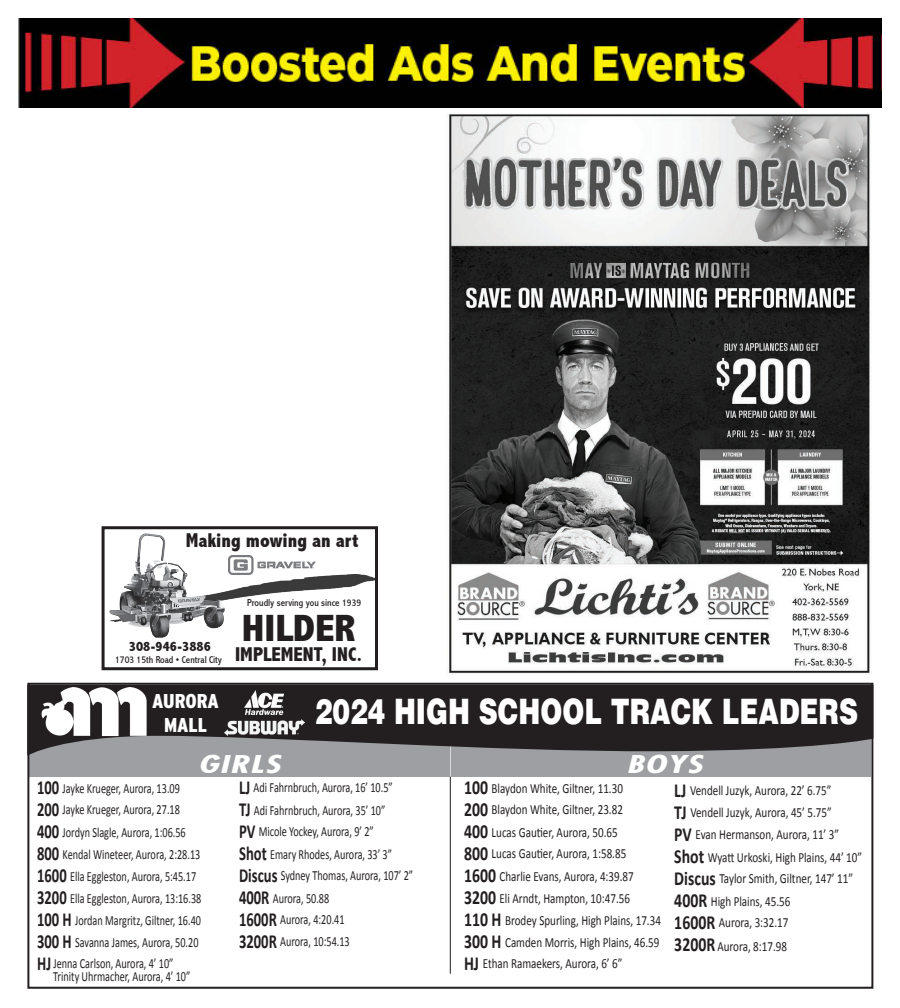
<style>
.page{position:relative;width:900px;height:1008px;background:#fff}
.page>*{position:absolute;margin:0;border:0;box-sizing:border-box;transform-origin:0 0}
.t1{font:800 condensed 38px "Abadi";color:#231f20;scale:1.1 1}
.t2{font:900 35px "Helvetica";color:#fff;scale:.75 1}
.t3{font:24px "Fujiyama";letter-spacing:.03em;color:#fff;scale:1.5 1}
.t4{font:800 condensed 20px "Abadi";color:#231f20}
.t5{font:900 condensed 20px/24px "Interstate";color:#fff;text-align:center}
.t6{font:14px/21.8px "Calibri";color:#231f20;scale:.73 1}
.t7{font:14px/21.8px "Calibri";color:#231f20;scale:.79 1}
.t8{font:800 condensed 14px "Abadi";color:#231f20}
.t9{font:condensed 10px "Abadi";color:#231f20}
.s1{font-weight:700;font-size:20px}
</style>
<div class="page">
<img style="left:18px;top:18px;width:864px;height:89px">
<img style="left:226px;top:575px;width:148px;height:25px">
<div style="left:102px;top:526px;width:276px;height:144px;border:3px solid #231f20"></div>
<img style="left:229px;top:555px;width:87px;height:20px">
<img style="left:109px;top:533px;width:117px;height:105px">
<div style="left:29px;top:732px;width:842px;height:45px;background:#9d9fa2"></div>
<div style="left:27px;top:683px;width:846px;height:306px;border:2px solid #231f20"></div>
<hr style="left:450px;top:740px;width:1px;height:234px;background:#231f20">
<hr style="left:450px;top:746px;width:1px;height:31px;background:#fff">
<svg style="left:27px;top:685px;width:846px;height:71px;fill:#231f20"></svg>
<img style="left:245px;top:690px;width:39px;height:24px">
<img style="left:224px;top:719px;width:80px;height:16px">
<img style="left:40px;top:687px;width:107px;height:51px">
<img style="left:448px;top:113px;width:423px;height:561px">
<p class="t4" style="left:186px;top:528px;width:174px">Making mowing an art</p>
<p class="t8" style="left:129px;top:639px;width:83px">308-946-3886</p>
<p class="t9" style="left:115px;top:654px;width:108px">1703 15th Road • Central City</p>
<p class="t5" style="left:152px;top:689px;width:68px">AURORA<br>MALL</p>
<p class="t9" style="left:247px;top:597px;width:116px">Proudly serving you since 1939</p>
<p class="t1" style="left:242px;top:606px;width:105px">HILDER</p>
<p class="t4" style="left:235px;top:643px;width:129px">IMPLEMENT, INC.</p>
<p class="t2" style="left:315px;top:689px;width:726px">2024 HIGH SCHOOL TRACK LEADERS</p>
<p class="t3" style="left:198px;top:748px;width:56px">GIRLS</p>
<p class="t3" style="left:627px;top:748px;width:52px">BOYS</p>
<p class="t6" style="left:37px;top:778px;width:197px;line-height:21px"><span class="s1">100</span> Jayke Krueger, Aurora, 13.09<br><span class="s1">200</span> Jayke Krueger, Aurora, 27.18</p>
<p class="t6" style="left:37px;top:821px;width:227px"><span class="s1">400</span> Jordyn Slagle, Aurora, 1:06.56<br><span class="s1">800</span> Kendal Wineteer, Aurora, 2:28.13<br><span class="s1">1600</span> Ella Eggleston, Aurora, 5:45.17<br><span class="s1">3200</span> Ella Eggleston, Aurora, 13:16.38<br><span class="s1">100 H</span> Jordan Margritz, Giltner, 16.40<br><span class="s1">300 H</span> Savanna James, Aurora, 50.20<br><span class="s1">HJ</span> Jenna Carlson, Aurora, 4’ 10”</p>
<p class="t6" style="left:53px;top:965px;width:189px">Trinity Uhrmacher, Aurora, 4’ 10”</p>
<p class="t6" style="left:239px;top:776px;width:212px;line-height:23px"><span class="s1">LJ</span> Adi Fahrnbruch, Aurora, 16’ 10.5”<br><span class="s1">TJ</span> Adi Fahrnbruch, Aurora, 35’ 10”</p>
<p class="t6" style="left:239px;top:820px;width:211px;line-height:23px"><span class="s1">PV</span> Micole Yockey, Aurora, 9’ 2”<br><span class="s1">Shot</span> Emary Rhodes, Aurora, 33’ 3”</p>
<p class="t6" style="left:239px;top:864px;width:240px;line-height:23px"><span class="s1">Discus</span> Sydney Thomas, Aurora, 107’ 2”<br><span class="s1">400R</span> Aurora, 50.88</p>
<p class="t6" style="left:239px;top:908px;width:153px"><span class="s1">1600R</span> Aurora, 4:20.41<br><span class="s1">3200R</span> Aurora, 10:54.13</p>
<p class="t7" style="left:464px;top:778px;width:203px;line-height:21px"><span class="s1">100</span> Blaydon White, Giltner, 11.30<br><span class="s1">200</span> Blaydon White, Giltner, 23.82</p>
<p class="t7" style="left:464px;top:822px;width:207px;line-height:21px"><span class="s1">400</span> Lucas Gautier, Aurora, 50.65<br><span class="s1">800</span> Lucas Gautier, Aurora, 1:58.85</p>
<p class="t7" style="left:464px;top:865px;width:251px"><span class="s1">1600</span> Charlie Evans, Aurora, 4:39.87<br><span class="s1">3200</span> Eli Arndt, Hampton, 10:47.56<br><span class="s1">110 H</span> Brodey Spurling, High Plains, 17.34<br><span class="s1">300 H</span> Camden Morris, High Plains, 46.59<br><span class="s1">HJ</span> Ethan Ramaekers, Aurora, 6’ 6”</p>
<p class="t7" style="left:674px;top:779px;width:239px;line-height:22.3px"><span class="s1">LJ</span> Vendell Juzyk, Aurora, 22’ 6.75”<br><span class="s1">TJ</span> Vendell Juzyk, Aurora, 45’ 5.75”<br><span class="s1">PV</span> Evan Hermanson, Aurora, 11’ 3” <span class="s1">Shot</span> Wyatt Urkoski, High Plains, 44’ 10”</p>
<p class="t7" style="left:674px;top:867px;width:228px;line-height:23px"><span class="s1">Discus</span> Taylor Smith, Giltner, 147’ 11”<br><span class="s1">400R</span> High Plains, 45.56</p>
<p class="t7" style="left:674px;top:910px;width:146px;line-height:24px"><span class="s1">1600R</span> Aurora, 3:32.17<br><span class="s1">3200R</span> Aurora, 8:17.98</p>
</div>
